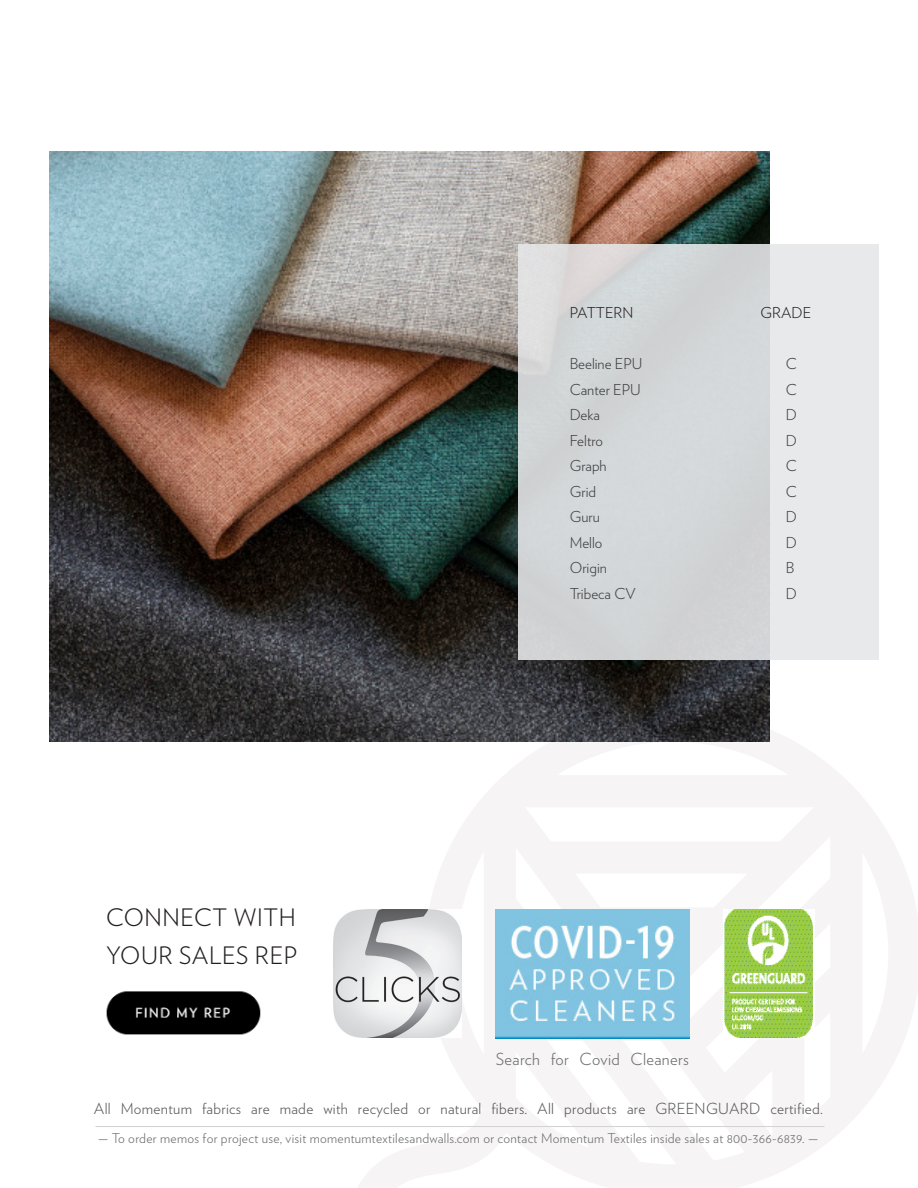
<style>
.page{position:relative;width:918px;height:1188px;background:#fff}
.page>*{position:absolute;margin:0;border:0;box-sizing:border-box;transform-origin:0 0}
.t1{font:300 24px "Verlag";letter-spacing:.025em;color:#231f20}
.t2{font:300 16.5px "Verlag";letter-spacing:.02em;color:#6c6d70}
.t3{font:300 15.15px "Verlag";letter-spacing:.02em;color:#57585a}
.t4{font:300 15px "Verlag";color:#3e3e3f}
.t5{font:300 15px "Verlag";color:#231f20}
.t6{font:300 13.5px "Verlag";letter-spacing:.02em;color:#6c6d70}
</style>
<div class="page">
<svg style="left:354px;top:710px;width:564px;height:478px"></svg>
<img style="left:49px;top:151px;width:720px;height:590px">
<hr style="left:95px;top:1126px;width:729px;height:1px;background:#d1d2d4">
<img style="left:723px;top:909px;width:92px;height:129px">
<img style="left:496px;top:909px;width:193px;height:130px">
<img style="left:334px;top:909px;width:128px;height:128px">
<img style="left:106px;top:991px;width:155px;height:44px">
<svg style="left:518px;top:244px;width:361px;height:415px;fill:#d4d8da"></svg>
<p class="t1" style="left:106px;top:899px;width:191px">CONNECT WITH</p>
<p class="t1" style="left:106px;top:937px;width:193px">YOUR SALES REP</p>
<p class="t5" style="left:570px;top:302px;width:65px">PATTERN</p>
<p class="t5" style="left:761px;top:302px;width:52px">GRADE</p>
<p class="t4" style="left:570px;top:353px;width:74px">Beeline EPU</p>
<p class="t4" style="left:786px;top:353px;width:13px">C</p>
<p class="t4" style="left:570px;top:379px;width:72px">Canter EPU</p>
<p class="t4" style="left:786px;top:379px;width:13px">C</p>
<p class="t4" style="left:570px;top:404px;width:32px">Deka</p>
<p class="t4" style="left:786px;top:404px;width:13px">D</p>
<p class="t4" style="left:570px;top:430px;width:35px">Feltro</p>
<p class="t4" style="left:786px;top:430px;width:13px">D</p>
<p class="t4" style="left:570px;top:455px;width:38px">Graph</p>
<p class="t4" style="left:786px;top:455px;width:13px">C</p>
<p class="t4" style="left:570px;top:481px;width:28px">Grid</p>
<p class="t4" style="left:786px;top:481px;width:13px">C</p>
<p class="t4" style="left:570px;top:506px;width:32px">Guru</p>
<p class="t4" style="left:786px;top:506px;width:13px">D</p>
<p class="t4" style="left:570px;top:532px;width:34px">Mello</p>
<p class="t4" style="left:786px;top:532px;width:13px">D</p>
<p class="t4" style="left:570px;top:557px;width:39px">Origin</p>
<p class="t4" style="left:786px;top:557px;width:10px">B</p>
<p class="t4" style="left:570px;top:583px;width:68px">Tribeca CV</p>
<p class="t4" style="left:786px;top:583px;width:13px">D</p>
<p class="t2" style="left:496px;top:1047px;width:195px">Search for Covid Cleaners</p>
<p class="t3" style="left:94px;top:1098px;width:731px">All Momentum fabrics are made with recycled or natural fibers. All products are GREENGUARD certified.</p>
<p class="t6" style="left:98px;top:1128px;width:721px">— To order memos for project use, visit momentumtextilesandwalls.com or contact Momentum Textiles inside sales at 800-366-6839. —</p>
</div>
